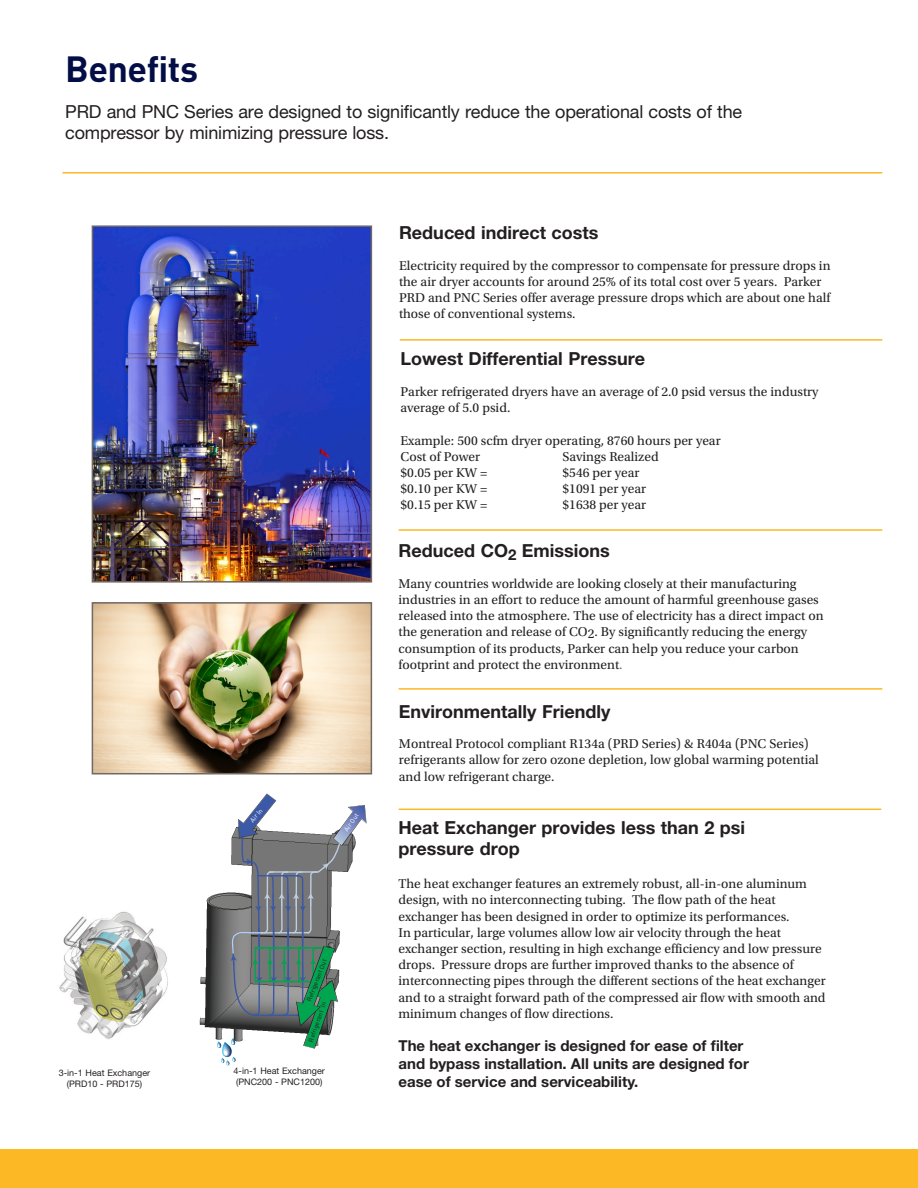
<style>
.page{position:relative;width:918px;height:1188px;background:#fff}
.page>*{position:absolute;margin:0;border:0;box-sizing:border-box;transform-origin:0 0}
.headline{font:700 36px "DINOT";letter-spacing:-.015em;color:#030e46}
.Normale{font:700 18px/21px "Helvetica Neue LT Std";color:#231f20}
.sub_head{font:18px/21px "Helvetica Neue LT Std";letter-spacing:-.01em;color:#231f20}
.t1{font:700 15px/18px "Helvetica Neue LT Std";color:#231f20}
.Normale-2{font:13.5px/16.2px "Utopia Std";color:#231f20}
.t2{font:9px/10.8px "Helvetica Neue LT Std";color:#231f20;text-align:center}
.t3{font:6.6px "DINOT";color:#231f20}
.t4{font:6.6px "DINOT";color:#fff}
.s1{color:#716963}
</style>
<div class="page">
<hr style="left:399px;top:529px;width:483px;height:2px;background:#fcb825">
<hr style="left:400px;top:339px;width:482px;height:2px;background:#fcb825">
<hr style="left:399px;top:688px;width:483px;height:2px;background:#fcb825">
<hr style="left:399px;top:809px;width:482px;height:1px;background:#fcb825">
<hr style="left:63px;top:172px;width:819px;height:2px;background:#fcb825">
<div style="left:0;top:1150px;width:918px;height:38px;background:#fcb825"></div>
<img style="left:59px;top:911px;width:109px;height:128px">
<img style="left:199px;top:894px;width:18px;height:146px">
<svg style="left:217px;top:794px;width:150px;height:271px"></svg>
<img style="left:95px;top:228px;width:274px;height:352px">
<div style="left:92px;top:225px;width:280px;height:358px;border:2px solid #716963"></div>
<img style="left:95px;top:605px;width:274px;height:166px">
<div style="left:92px;top:602px;width:280px;height:172px;border:2px solid #716963"></div>
<p class="headline" style="left:65px;top:44px;width:134px">Benefits</p>
<p class="sub_head" style="left:65px;top:100px;width:679px">PRD and PNC Series are designed to significantly reduce the operational costs of the compressor by minimizing pressure loss.</p>
<p class="t2" style="left:59px;top:1067px;width:93px">3-in-1 Heat Exchanger (PRD10 - PRD175)</p>
<p class="t4" style="left:248px;top:818px;width:17px;rotate:-50deg">Air In</p>
<p class="t4" style="left:342px;top:828px;width:22px;rotate:-55deg">Air Out</p>
<p class="t3" style="left:304px;top:1000px;width:47px;rotate:-69deg">Refrigerant Out</p>
<p class="t3" style="left:306px;top:1040px;width:44px;rotate:-71deg">Refrigerant In</p>
<p class="t2" style="left:234px;top:1066px;width:93px">4-in-1 Heat Exchanger</p>
<p class="t2" style="left:236px;top:1077px;width:88px">(PNC200 - PNC1200)</p>
<p class="Normale" style="left:399px;top:222px;width:201px">Reduced indirect costs</p>
<p class="Normale-2" style="left:399px;top:257px;width:433px">Electricity required by the compressor to compensate for pressure drops in the air dryer accounts for around 25% of its total cost over 5 years. Parker PRD and PNC Series offer average pressure drops which are about one half those of conventional systems.</p>
<p class="Normale" style="left:400px;top:348px;width:246px">Lowest Differential Pressure</p>
<p class="Normale-2" style="left:400px;top:384px;width:420px">Parker refrigerated dryers have an average of 2.0 psid versus the industry average of 5.0 psid.</p>
<p class="Normale-2" style="left:400px;top:432px;width:322px">Example: 500 scfm dryer operating, 8760 hours per year</p>
<p class="Normale-2" style="left:400px;top:449px;width:81px">Cost of Power</p>
<p class="Normale-2" style="left:562px;top:449px;width:98px">Savings Realized</p>
<p class="Normale-2" style="left:400px;top:465px;width:88px">$0.05 per KW =</p>
<p class="Normale-2" style="left:562px;top:465px;width:79px">$546 per year</p>
<p class="Normale-2" style="left:400px;top:481px;width:88px">$0.10 per KW =</p>
<p class="Normale-2" style="left:562px;top:481px;width:85px">$1091 per year</p>
<p class="Normale-2" style="left:400px;top:497px;width:88px">$0.15 per KW =</p>
<p class="Normale-2" style="left:562px;top:497px;width:85px">$1638 per year</p>
<p class="Normale" style="left:399px;top:540px;width:213px">Reduced CO<sub>2</sub> Emissions</p>
<p class="Normale-2" style="left:399px;top:576px;width:427px">Many countries worldwide are looking closely at their manufacturing industries in an effort to reduce the amount of harmful greenhouse gases released into the atmosphere. The use of electricity has a direct impact on the generation and release of CO2. By significantly reducing the energy consumption of its products, Parker can help you reduce your carbon footprint and protect the environment<span class="s1">.</span></p>
<p class="Normale" style="left:399px;top:700px;width:213px">Environmentally Friendly</p>
<p class="Normale-2" style="left:399px;top:736px;width:421px">Montreal Protocol compliant R134a (PRD Series) &amp; R404a (PNC Series) refrigerants allow for zero ozone depletion, low global warming potential and low refrigerant charge.</p>
<p class="Normale" style="left:399px;top:816px;width:348px">Heat Exchanger provides less than 2 psi pressure drop</p>
<p class="Normale-2" style="left:399px;top:876px;width:429px">The heat exchanger features an extremely robust, all-in-one aluminum design, with no interconnecting tubing. The flow path of the heat exchanger has been designed in order to optimize its performances.<br>In particular, large volumes allow low air velocity through the heat exchanger section, resulting in high exchange efficiency and low pressure drops. Pressure drops are further improved thanks to the absence of interconnecting pipes through the different sections of the heat exchanger and to a straight forward path of the compressed air flow with smooth and minimum changes of flow directions.</p>
<p class="t1" style="left:399px;top:1037px;width:352px">The heat exchanger is designed for ease of filter and bypass installation. All units are designed for ease of service and serviceability.</p>
</div>
